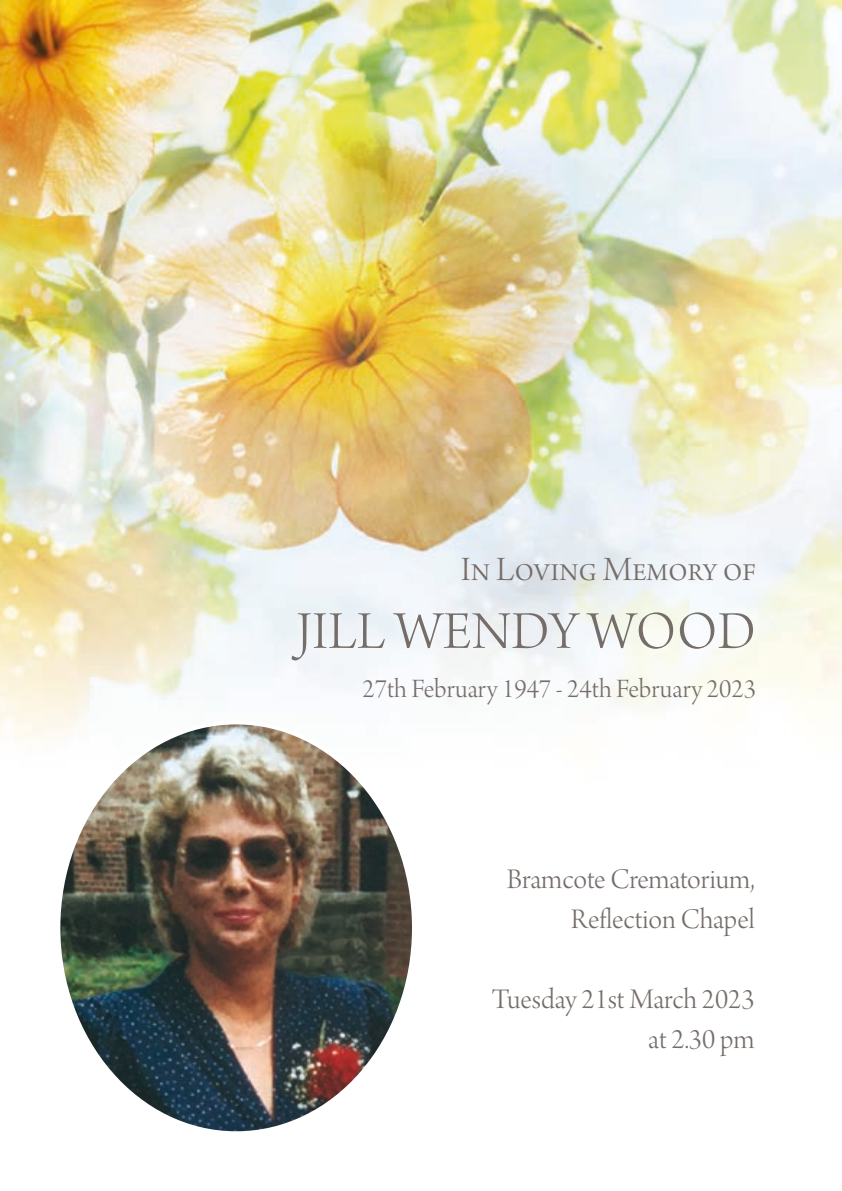
<style>
.page{position:relative;width:842px;height:1191px;background:#fff}
.page>*{position:absolute;margin:0;border:0;box-sizing:border-box;transform-origin:0 0}
.t1{font:56px "Arno Pro Light Display";letter-spacing:.01em;color:#756d69}
.t2{font:36px "Arno Pro Light Display";color:#756d69}
.t3{font:30px/40px "Arno Pro Light Display";color:#756d69;text-align:right}
.t4{font:28px "Arno Pro Light Display";color:#756d69}
</style>
<div class="page">
<img style="left:0;top:0;width:842px;height:740px">
<img style="left:58px;top:722px;width:356px;height:408px">
<p class="t2" style="left:461px;top:549px;width:297px">In Loving Memory of</p>
<h1 class="t1" style="left:296px;top:601px;width:461px">JILL WENDY WOOD</h1>
<p class="t4" style="left:362px;top:673px;width:395px">27th February 1947 - 24th February 2023</p>
<p class="t3" style="left:507px;top:861px;width:249px">Bramcote Crematorium,<br>Reflection Chapel</p>
<p class="t3" style="left:492px;top:981px;width:264px">Tuesday 21st March 2023 at 2.30 pm</p>
</div>
